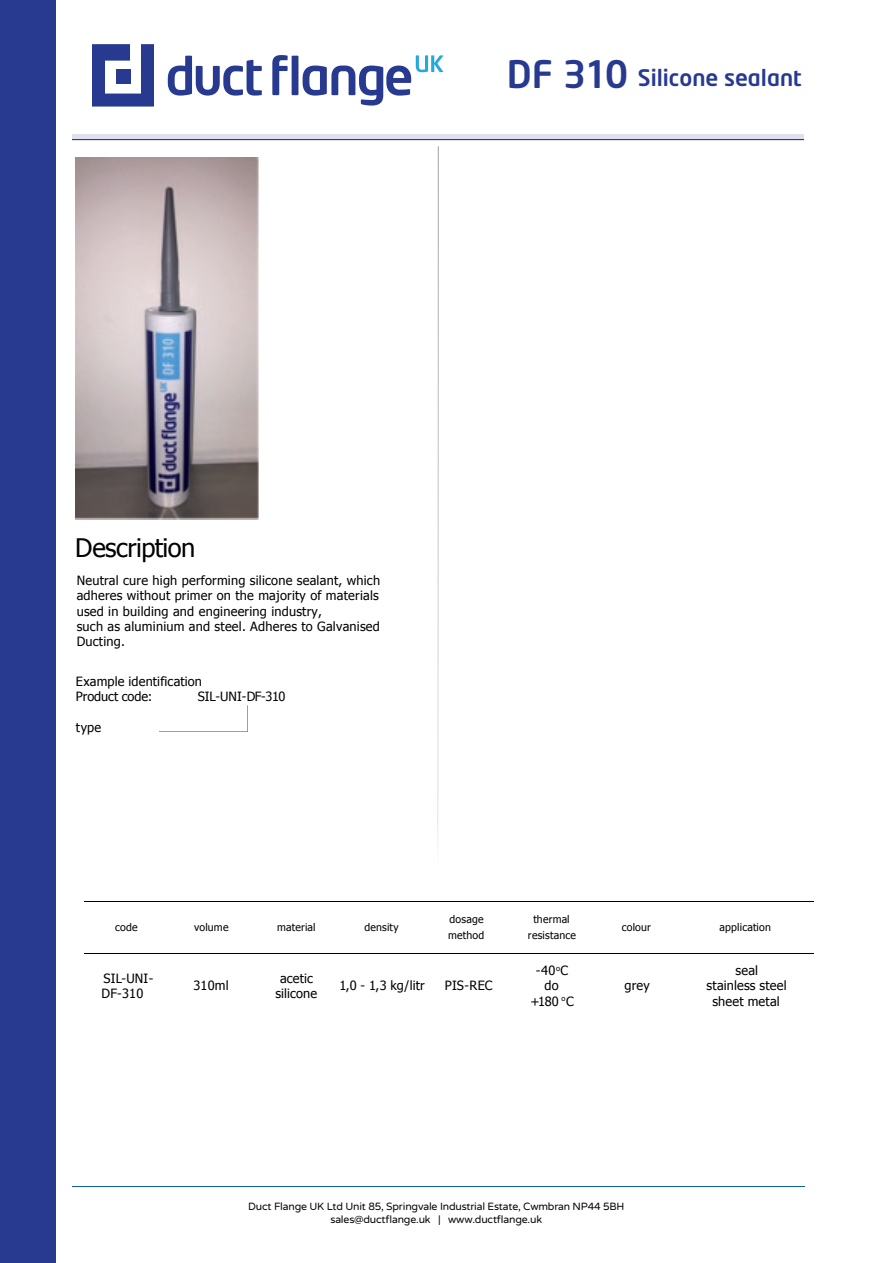
<style>
.page{position:relative;width:893px;height:1263px;background:#fff}
.page>*{position:absolute;margin:0;border:0;box-sizing:border-box;transform-origin:0 0}
.t1{font:25.5px "Tahoma";letter-spacing:-.02em;color:#000001}
.t2{font:500 22.5px "Neo Tech";color:#283a8f}
.t3{font:12.75px/15.3px "Tahoma";letter-spacing:.015em;color:#000001}
.t4{font:12.75px "Tahoma";letter-spacing:-.01em;color:#000001}
.t5{font:10.5px/12.6px "Varela Round";letter-spacing:-.015em;color:#040503;text-align:center}
.t6{font:10.5px/15.3px "Tahoma";letter-spacing:.015em;color:#000001}
.s1{font-size:37.5px}
</style>
<div class="page">
<svg style="left:92px;top:44px;width:62px;height:63px"></svg>
<div style="left:116px;top:69px;width:14px;height:14px;background:#283a8f"></div>
<svg style="left:168px;top:56px;width:94px;height:40px"></svg>
<svg style="left:272px;top:55px;width:16px;height:40px"></svg>
<div style="left:292px;top:56px;width:6px;height:39px;background:#283a8f"></div>
<svg style="left:303px;top:55px;width:140px;height:51px"></svg>
<hr style="left:72px;top:1187px;width:733px;height:1px;background:#135eab">
<svg style="left:438px;top:146px;width:1px;height:656px"></svg>
<div style="left:0;top:0;width:55px;height:1263px;background:#283a8f"></div>
<div style="left:72px;top:134px;width:732px;height:6px;background:#dee0ee"></div>
<hr style="left:72px;top:140px;width:732px;height:1px;background:#104886">
<img style="left:76px;top:158px;width:183px;height:361px">
<svg style="left:159px;top:705px;width:89px;height:27px"></svg>
<hr style="left:84px;top:901px;width:85px;height:1px;background:#000001">
<hr style="left:169px;top:901px;width:85px;height:1px;background:#000001">
<hr style="left:254px;top:901px;width:85px;height:1px;background:#000001">
<hr style="left:339px;top:901px;width:86px;height:1px;background:#000001">
<hr style="left:425px;top:901px;width:85px;height:1px;background:#000001">
<hr style="left:510px;top:901px;width:85px;height:1px;background:#000001">
<hr style="left:595px;top:901px;width:85px;height:1px;background:#000001">
<hr style="left:680px;top:901px;width:134px;height:1px;background:#000001">
<hr style="left:84px;top:953px;width:85px;height:1px;background:#000001">
<hr style="left:169px;top:953px;width:85px;height:1px;background:#000001">
<hr style="left:254px;top:953px;width:86px;height:1px;background:#000001">
<hr style="left:340px;top:953px;width:85px;height:1px;background:#000001">
<hr style="left:425px;top:953px;width:85px;height:1px;background:#000001">
<hr style="left:510px;top:953px;width:85px;height:1px;background:#000001">
<hr style="left:595px;top:953px;width:85px;height:1px;background:#000001">
<hr style="left:680px;top:953px;width:134px;height:1px;background:#000001">
<h2 class="t2" style="left:507px;top:69px;width:296px"><span class="s1">DF 310</span> Silicone sealant</h2>
<h1 class="t1" style="left:75px;top:530px;width:122px">Description</h1>
<p class="t3" style="left:77px;top:572px;width:305px">Neutral cure high performing silicone sealant, which adheres without primer on the majority of materials used in building and engineering industry,<br>such as aluminium and steel. Adheres to Galvanised Ducting.</p>
<p class="t3" style="left:76px;top:673px;width:128px">Example identification<br>Product code:</p>
<p class="t4" style="left:198px;top:688px;width:89px">SIL-UNI-DF-310</p>
<p class="t3" style="left:76px;top:719px;width:27px">type</p>
<p class="t6" style="left:115px;top:919px;width:24px">code</p>
<p class="t6" style="left:194px;top:919px;width:36px">volume</p>
<p class="t6" style="left:277px;top:919px;width:40px">material</p>
<p class="t6" style="left:364px;top:919px;width:36px">density</p>
<p class="t6" style="left:448px;top:911px;width:38px">dosage method</p>
<p class="t6" style="left:528px;top:911px;width:49px;text-align:center">thermal resistance</p>
<p class="t6" style="left:622px;top:919px;width:31px">colour</p>
<p class="t6" style="left:720px;top:919px;width:53px">application</p>
<p class="t3" style="left:102px;top:970px;width:53px">SIL-UNI-<br>DF-310</p>
<p class="t3" style="left:193px;top:977px;width:37px">310ml</p>
<p class="t3" style="left:275px;top:970px;width:43px;text-align:center">acetic silicone</p>
<p class="t3" style="left:340px;top:977px;width:87px">1,0 - 1,3 kg/litr</p>
<p class="t3" style="left:445px;top:977px;width:49px">PIS-REC</p>
<p class="t3" style="left:707px;top:962px;width:82px;text-align:center">seal<br>stainless steel sheet metal</p>
<p class="t3" style="left:530px;top:962px;width:45px;text-align:center">-40<sup>o</sup>C do +180 <sup>o</sup>C</p>
<p class="t3" style="left:625px;top:977px;width:27px">grey</p>
<p class="t5" style="left:248px;top:1200px;width:378px">Duct Flange UK Ltd Unit 85, Springvale Industrial Estate, Cwmbran NP44 5BH sales@ductflange.uk | www.ductflange.uk</p>
</div>
